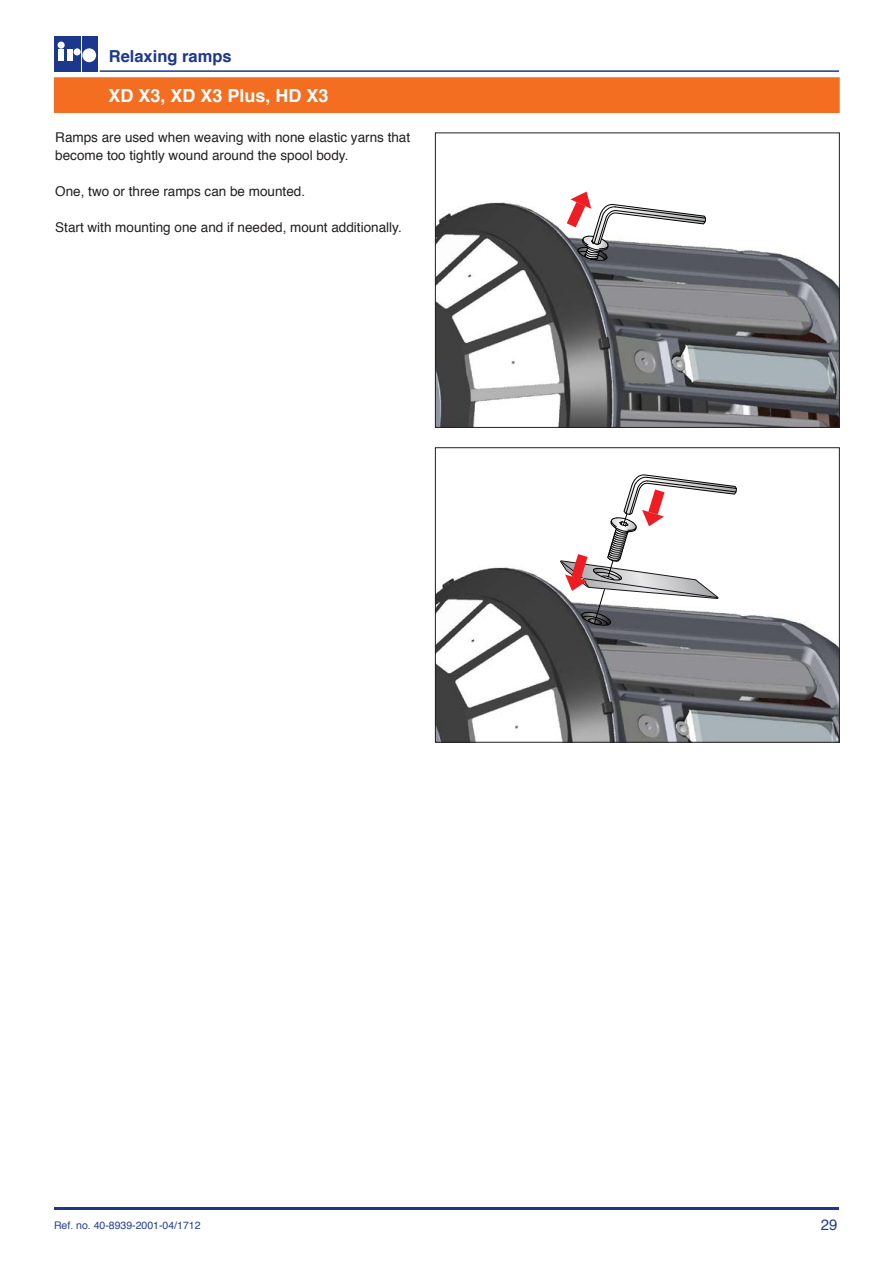
<style>
.page{position:relative;width:893px;height:1263px;background:#fff}
.page>*{position:absolute;margin:0;border:0;box-sizing:border-box;transform-origin:0 0}
.t1{font:700 18px "Helvetica";color:#fff}
.t2{font:700 16.5px "Helvetica";color:#1b388c}
.t3{font:15px "Helvetica";color:#253f8e}
.t4{font:13.5px/18px "Helvetica";color:#231f20}
.t5{font:10.5px "Helvetica";color:#253f8e}
</style>
<div class="page">
<div style="left:54px;top:36px;width:43px;height:36px;background:#1b388c"></div>
<hr style="left:81px;top:36px;width:1px;height:36px;background:#fff">
<div style="left:67px;top:49px;width:6px;height:12px;background:#fff"></div>
<div style="left:58px;top:42px;width:7px;height:7px;background:#fff;border-radius:50%"></div>
<div style="left:58px;top:49px;width:6px;height:12px;background:#fff"></div>
<div style="left:82px;top:48px;width:14px;height:14px;background:#fff;border-radius:50%"></div>
<div style="left:74px;top:48px;width:7px;height:7px;background:#fff;border-radius:50%"></div>
<hr style="left:54px;top:1208px;width:785px;height:2px;background:#1b388c">
<hr style="left:100px;top:70px;width:739px;height:2px;background:#1b388c">
<div style="left:54px;top:77px;width:786px;height:36px;background:#f36e21;border:2px solid #f36e21"></div>
<img style="left:437px;top:191px;width:401px;height:235px">
<div style="left:435px;top:132px;width:405px;height:296px;border:1px solid #231f20"></div>
<img style="left:437px;top:567px;width:401px;height:174px">
<div style="left:435px;top:447px;width:405px;height:296px;border:1px solid #231f20"></div>
<svg style="left:567px;top:192px;width:139px;height:70px"></svg>
<svg style="left:560px;top:474px;width:177px;height:153px"></svg>
<p class="t2" style="left:109px;top:43px;width:124px">Relaxing ramps</p>
<h1 class="t1" style="left:109px;top:81px;width:222px">XD X3, XD X3 Plus, HD X3</h1>
<p class="t4" style="left:55px;top:129px;width:356px">Ramps are used when weaving with none elastic yarns that become too tightly wound around the spool body.</p>
<p class="t4" style="left:55px;top:183px;width:251px">One, two or three ramps can be mounted.</p>
<p class="t4" style="left:55px;top:219px;width:348px">Start with mounting one and if needed, mount additionally.</p>
<p class="t5" style="left:54px;top:1217px;width:148px">Ref. no. 40-8939-2001-04/1712</p>
<p class="t3" style="left:821px;top:1213px;width:18px">29</p>
</div>
